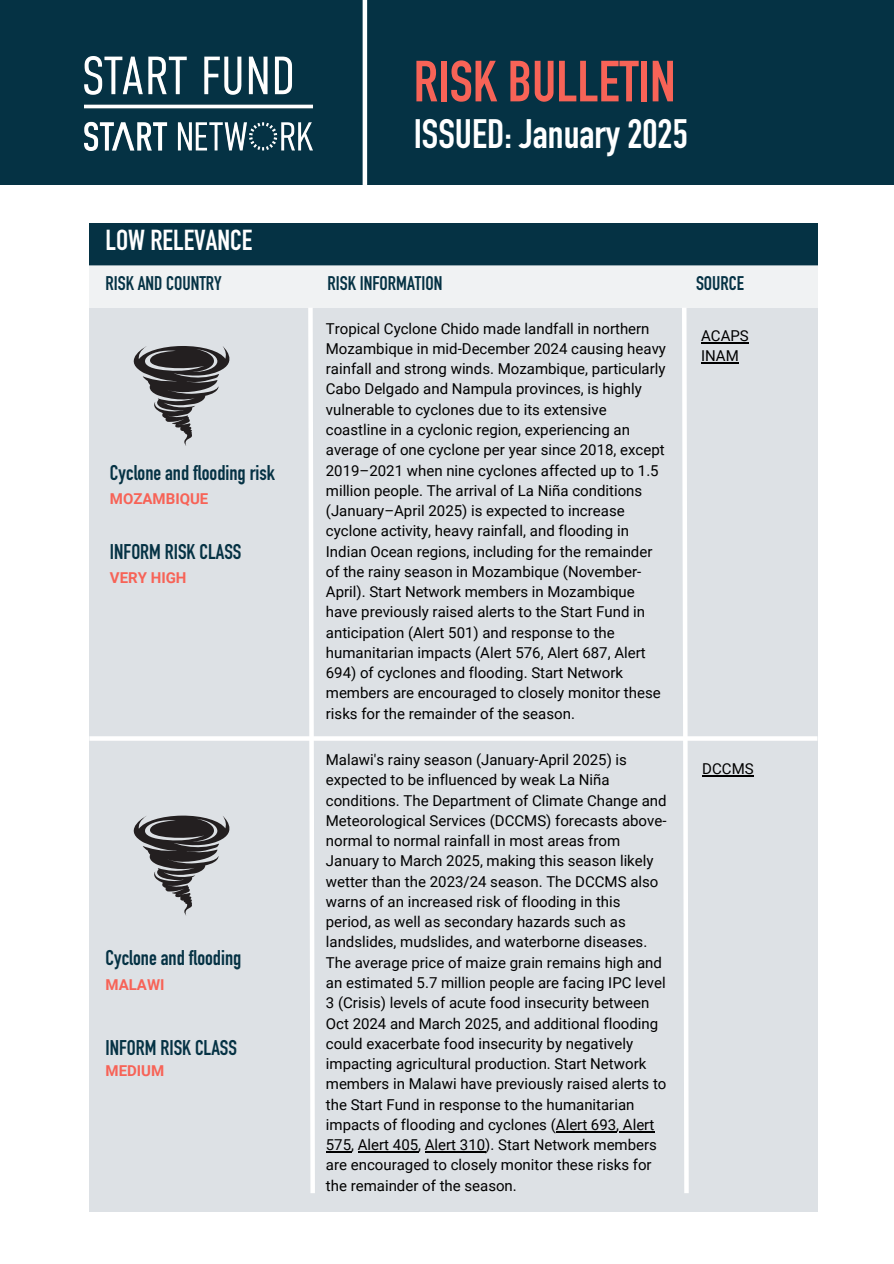
<style>
.page{position:relative;width:894px;height:1264px;background:#fff}
.page>*{position:absolute;margin:0;border:0;box-sizing:border-box;transform-origin:0 0}
.t1{font:700 57px "DIN Condensed";color:#f76357}
.t2{font:700 40.5px "DIN Condensed";color:#fff}
.t3{font:700 28.5px "DIN Condensed";color:#fff}
.t4{font:700 21px "DIN Condensed";color:#053244}
.t5{font:700 19.5px "DIN Condensed";color:#053244}
.t6{font:15px/20.2px "Roboto";color:#000}
.t7{font:700 15px "Roboto";color:#f76357}
</style>
<div class="page">
<div style="left:0;top:0;width:893px;height:185px;background:#053244"></div>
<div style="left:89px;top:265px;width:728px;height:946px;background:#dde1e5"></div>
<div style="left:89px;top:223px;width:728px;height:42px;background:#053244"></div>
<div style="left:362px;top:0;width:5px;height:185px;background:#fff"></div>
<div style="left:89px;top:265px;width:728px;height:43px;background:#f0f2f3"></div>
<hr style="left:89px;top:736px;width:728px;height:4px;background:#fff">
<svg style="left:679px;top:308px;width:11px;height:885px"></svg>
<img style="left:84px;top:56px;width:229px;height:95px">
<svg style="left:306px;top:308px;width:11px;height:885px"></svg>
<svg style="left:134px;top:346px;width:95px;height:100px"></svg>
<svg style="left:134px;top:815px;width:95px;height:100px"></svg>
<hr style="left:555px;top:1130px;width:61px;height:2px;background:#000">
<hr style="left:619px;top:1130px;width:35px;height:2px;background:#000">
<svg style="left:326px;top:1151px;width:25px;height:1px"></svg>
<hr style="left:358px;top:1151px;width:60px;height:1px;background:#000">
<hr style="left:425px;top:1151px;width:60px;height:1px;background:#000">
<hr style="left:701px;top:342px;width:47px;height:1px;background:#000">
<hr style="left:701px;top:362px;width:37px;height:1px;background:#000">
<hr style="left:702px;top:775px;width:51px;height:1px;background:#000">
<p class="t3" style="left:105px;top:230px;width:148px">LOW RELEVANCE</p>
<h3 class="t1" style="left:413px;top:61px;width:263px">RISK BULLETIN</h3>
<h3 class="t2" style="left:413px;top:119px;width:275px">ISSUED: January 2025</h3>
<h3 class="t5" style="left:105px;top:276px;width:118px">RISK AND COUNTRY</h3>
<h5 class="t5" style="left:327px;top:276px;width:116px">RISK INFORMATION</h5>
<p class="t5" style="left:695px;top:276px;width:49px">SOURCE</p>
<h4 class="t4" style="left:110px;top:465px;width:166px">Cyclone and flooding risk</h4>
<h5 class="t7" style="left:110px;top:490px;width:100px">MOZAMBIQUE</h5>
<p class="t4" style="left:110px;top:544px;width:133px">INFORM RISK CLASS</p>
<p class="t7" style="left:110px;top:569px;width:78px">VERY HIGH</p>
<p class="t4" style="left:105px;top:950px;width:137px">Cyclone and flooding</p>
<h1 class="t7" style="left:105px;top:976px;width:60px">MALAWI</h1>
<p class="t4" style="left:105px;top:1039px;width:133px">INFORM RISK CLASS</p>
<p class="t7" style="left:105px;top:1061px;width:60px">MEDIUM</p>
<h2 class="t6" style="left:326px;top:318px;width:341px">Tropical Cyclone Chido made landfall in northern Mozambique in mid-December 2024 causing heavy rainfall and strong winds. Mozambique, particularly Cabo Delgado and Nampula provinces, is highly vulnerable to cyclones due to its extensive coastline in a cyclonic region, experiencing an average of one cyclone per year since 2018, except 2019–2021 when nine cyclones affected up to 1.5 million people. The arrival of La Niña conditions (January–April 2025) is expected to increase cyclone activity, heavy rainfall, and flooding in Indian Ocean regions, including for the remainder of the rainy season in Mozambique (November-April). Start Network members in Mozambique have previously raised alerts to the Start Fund in anticipation (Alert 501) and response to the humanitarian impacts (Alert 576, Alert 687, Alert 694) of cyclones and flooding. Start Network members are encouraged to closely monitor these risks for the remainder of the season.</h2>
<h3 class="t6" style="left:326px;top:750px;width:342px">Malawi's rainy season (January-April 2025) is expected to be influenced by weak La Niña conditions. The Department of Climate Change and Meteorological Services (DCCMS) forecasts above&shy;normal to normal rainfall in most areas from January to March 2025, making this season likely wetter than the 2023/24 season. The DCCMS also warns of an increased risk of flooding in this period, as well as secondary hazards such as landslides, mudslides, and waterborne diseases.<br>The average price of maize grain remains high and an estimated 5.7 million people are facing IPC level 3 (Crisis) levels of acute food insecurity between Oct 2024 and March 2025, and additional flooding could exacerbate food insecurity by negatively impacting agricultural production. Start Network members in Malawi have previously raised alerts to the Start Fund in response to the humanitarian impacts of flooding and cyclones (Alert 693, Alert 575, Alert 405, Alert 310). Start Network members are encouraged to closely monitor these risks for the remainder of the season.</h3>
<h3 class="t6" style="left:701px;top:326px;width:49px">ACAPS<br>INAM</h3>
<p class="t6" style="left:702px;top:759px;width:53px">DCCMS</p>
</div>
